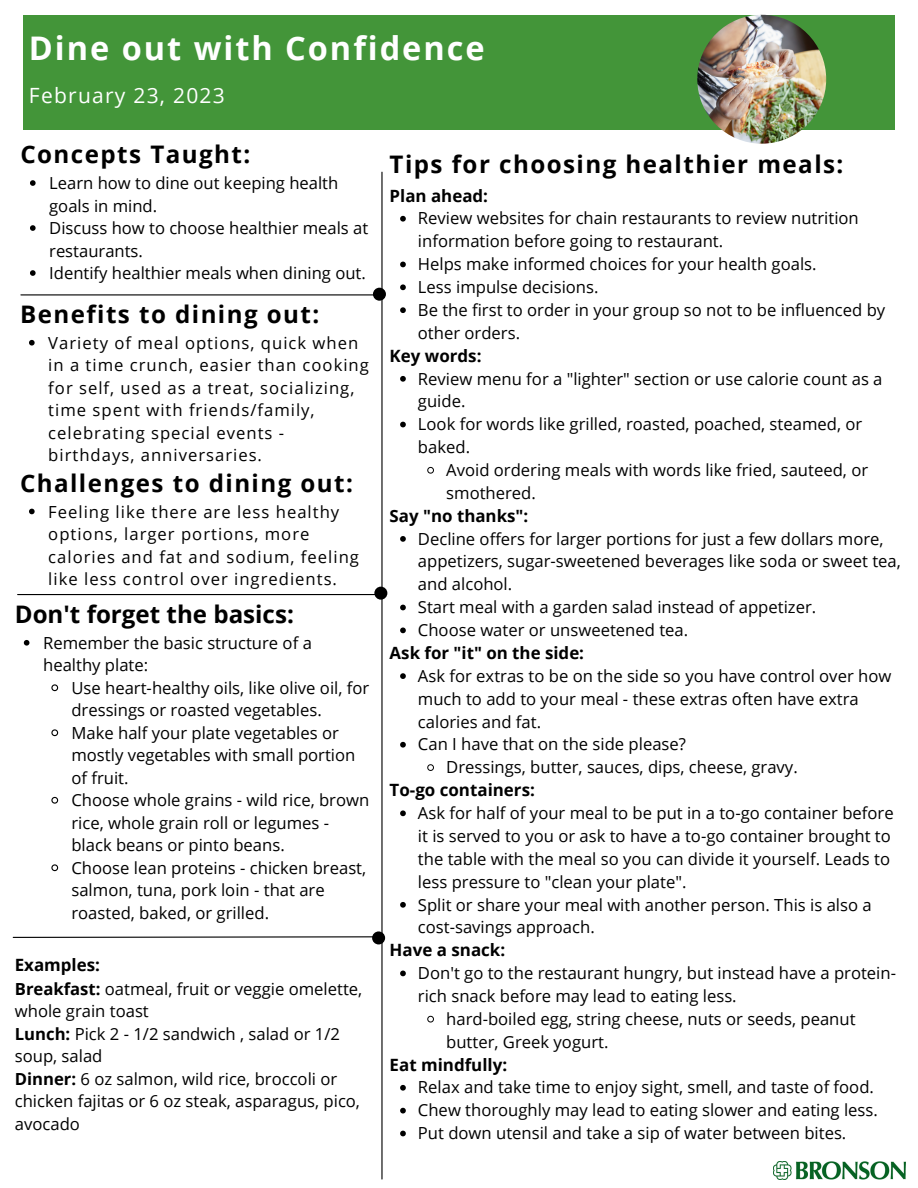
<style>
.page{position:relative;width:918px;height:1188px;background:#fff}
.page>*{position:absolute;margin:0;border:0;box-sizing:border-box;transform-origin:0 0}
.t1{font:700 32.55px "Open Sans";letter-spacing:.06em;color:#fff}
.t2{font:700 24.15px "Open Sans";letter-spacing:.06em;color:#000}
.t3{font:700 24.15px "Open Sans";color:#000}
.t4{font:21px "Open Sans";letter-spacing:.06em;color:#fff}
.t5{font:700 16.95px "Open Sans";color:#000}
.t6{font:16.65px/22.5px "Open Sans";color:#000}
.t7{font:16.65px/22.5px "Open Sans";letter-spacing:.06em;color:#000}
.s1{font-weight:700}
</style>
<div class="page">
<div style="left:23px;top:15px;width:872px;height:115px;background:#439539"></div>
<hr style="left:381px;top:172px;width:2px;height:1007px;background:#000">
<div style="left:373px;top:288px;width:13px;height:13px;background:#000;border-radius:50%"></div>
<div style="left:374px;top:587px;width:13px;height:13px;background:#000;border-radius:50%"></div>
<img style="left:774px;top:1161px;width:131px;height:18px">
<hr style="left:21px;top:294px;width:358px;height:1px;background:#000">
<img style="left:697px;top:15px;width:129px;height:129px;border-radius:50%">
<hr style="left:18px;top:594px;width:363px;height:1px;background:#000">
<svg style="left:12px;top:936px;width:360px;height:2px"></svg>
<div style="left:372px;top:931px;width:13px;height:13px;background:#000;border-radius:50%"></div>
<svg style="left:400px;top:216px;width:6px;height:6px"></svg>
<svg style="left:400px;top:262px;width:6px;height:5px"></svg>
<svg style="left:400px;top:284px;width:6px;height:6px"></svg>
<svg style="left:400px;top:307px;width:6px;height:6px"></svg>
<svg style="left:400px;top:376px;width:6px;height:6px"></svg>
<svg style="left:400px;top:422px;width:6px;height:5px"></svg>
<svg style="left:427px;top:466px;width:7px;height:8px"></svg>
<svg style="left:400px;top:536px;width:6px;height:6px"></svg>
<svg style="left:400px;top:605px;width:6px;height:5px"></svg>
<svg style="left:400px;top:628px;width:6px;height:5px"></svg>
<svg style="left:400px;top:673px;width:6px;height:6px"></svg>
<svg style="left:400px;top:742px;width:6px;height:6px"></svg>
<svg style="left:427px;top:764px;width:7px;height:7px"></svg>
<svg style="left:400px;top:810px;width:6px;height:6px"></svg>
<svg style="left:400px;top:902px;width:6px;height:6px"></svg>
<svg style="left:400px;top:971px;width:6px;height:5px"></svg>
<svg style="left:427px;top:1015px;width:7px;height:8px"></svg>
<svg style="left:400px;top:1085px;width:6px;height:6px"></svg>
<svg style="left:400px;top:1108px;width:6px;height:6px"></svg>
<svg style="left:400px;top:1131px;width:6px;height:5px"></svg>
<svg style="left:30px;top:180px;width:6px;height:6px"></svg>
<svg style="left:30px;top:225px;width:6px;height:6px"></svg>
<svg style="left:30px;top:270px;width:6px;height:6px"></svg>
<svg style="left:29px;top:340px;width:6px;height:6px"></svg>
<svg style="left:29px;top:509px;width:6px;height:5px"></svg>
<svg style="left:24px;top:640px;width:5px;height:6px"></svg>
<svg style="left:51px;top:684px;width:8px;height:8px"></svg>
<svg style="left:51px;top:729px;width:8px;height:8px"></svg>
<svg style="left:51px;top:796px;width:8px;height:8px"></svg>
<svg style="left:51px;top:864px;width:8px;height:8px"></svg>
<h1 class="t1" style="left:29px;top:26px;width:457px">Dine out with Confidence</h1>
<p class="t4" style="left:29px;top:81px;width:197px">February 23, 2023</p>
<h2 class="t2" style="left:20px;top:137px;width:232px">Concepts Taught:</h2>
<p class="t6" style="left:49px;top:172px;width:321px">Learn how to dine out keeping health goals in mind.<br>Discuss how to choose healthier meals at restaurants.<br>Identify healthier meals when dining out.</p>
<h2 class="t2" style="left:20px;top:297px;width:301px">Benefits to dining out:</h2>
<p class="t7" style="left:48px;top:331px;width:322px">Variety of meal options, quick when in a time crunch, easier than cooking for self, used as a treat, socializing, time spent with friends/family, celebrating special events - birthdays, anniversaries.</p>
<p class="t7" style="left:48px;top:500px;width:312px">Feeling like there are less healthy options, larger portions, more calories and fat and sodium, feeling like less control over ingredients.</p>
<h2 class="t2" style="left:20px;top:466px;width:335px">Challenges to dining out:</h2>
<h2 class="t3" style="left:15px;top:597px;width:281px">Don't forget the basics:</h2>
<p class="t6" style="left:43px;top:631px;width:270px">Remember the basic structure of a healthy plate:</p>
<p class="t6" style="left:71px;top:676px;width:299px">Use heart-healthy oils, like olive oil, for dressings or roasted vegetables.<br>Make half your plate vegetables or mostly vegetables with small portion of fruit.<br>Choose whole grains - wild rice, brown rice, whole grain roll or legumes - black beans or pinto beans.<br>Choose lean proteins - chicken breast, salmon, tuna, pork loin - that are roasted, baked, or grilled.</p>
<p class="t5" style="left:15px;top:953px;width:87px">Examples:</p>
<p class="t6" style="left:15px;top:977px;width:349px"><span class="s1">Breakfast:</span> oatmeal, fruit or veggie omelette, whole grain toast<br><span class="s1">Lunch:</span> Pick 2 - 1/2 sandwich , salad or 1/2 soup, salad<br><span class="s1">Dinner:</span> 6 oz salmon, wild rice, broccoli or chicken fajitas or 6 oz steak, asparagus, pico, avocado</p>
<h2 class="t2" style="left:390px;top:147px;width:455px">Tips for choosing healthier meals:</h2>
<p class="t5" style="left:390px;top:183px;width:100px">Plan ahead:</p>
<p class="t6" style="left:418px;top:207px;width:469px">Review websites for chain restaurants to review nutrition information before going to restaurant.<br>Helps make informed choices for your health goals.<br>Less impulse decisions.<br>Be the first to order in your group so not to be influenced by other orders.</p>
<p class="t6" style="left:418px;top:367px;width:466px">Review menu for a "lighter" section or use calorie count as a guide.<br>Look for words like grilled, roasted, poached, steamed, or baked.</p>
<p class="t6" style="left:446px;top:458px;width:423px">Avoid ordering meals with words like fried, sauteed, or smothered.</p>
<p class="t6" style="left:418px;top:527px;width:484px">Decline offers for larger portions for just a few dollars more, appetizers, sugar-sweetened beverages like soda or sweet tea, and alcohol.<br>Start meal with a garden salad instead of appetizer.<br>Choose water or unsweetened tea.</p>
<p class="t6" style="left:418px;top:664px;width:475px">Ask for extras to be on the side so you have control over how</p>
<p class="t6" style="left:418px;top:687px;width:442px">much to add to your meal - these extras often have extra</p>
<p class="t6" style="left:418px;top:710px;width:125px">calories and fat.</p>
<p class="t6" style="left:418px;top:733px;width:270px">Can I have that on the side please?</p>
<p class="t6" style="left:446px;top:756px;width:353px">Dressings, butter, sauces, dips, cheese, gravy.</p>
<p class="t6" style="left:418px;top:801px;width:477px">Ask for half of your meal to be put in a to-go container before it is served to you or ask to have a to-go container brought to the table with the meal so you can divide it yourself. Leads to less pressure to "clean your plate".<br>Split or share your meal with another person. This is also a cost-savings approach.</p>
<p class="t6" style="left:418px;top:961px;width:480px">Don't go to the restaurant hungry, but instead have a protein-</p>
<p class="t6" style="left:418px;top:984px;width:320px">rich snack before may lead to eating less.</p>
<p class="t6" style="left:446px;top:1007px;width:411px">hard-boiled egg, string cheese, nuts or seeds, peanut</p>
<p class="t6" style="left:446px;top:1030px;width:164px">butter, Greek yogurt.</p>
<p class="t6" style="left:418px;top:1076px;width:462px">Relax and take time to enjoy sight, smell, and taste of food.<br>Chew thoroughly may lead to eating slower and eating less.<br>Put down utensil and take a sip of water between bites.</p>
<p class="t5" style="left:390px;top:344px;width:93px">Key words:</p>
<p class="t5" style="left:390px;top:504px;width:140px">Say "no thanks":</p>
<p class="t5" style="left:390px;top:641px;width:196px">Ask for "it" on the side:</p>
<p class="t5" style="left:390px;top:778px;width:147px">To-go containers:</p>
<p class="t5" style="left:390px;top:938px;width:117px">Have a snack:</p>
<p class="t5" style="left:390px;top:1053px;width:119px">Eat mindfully:</p>
</div>
